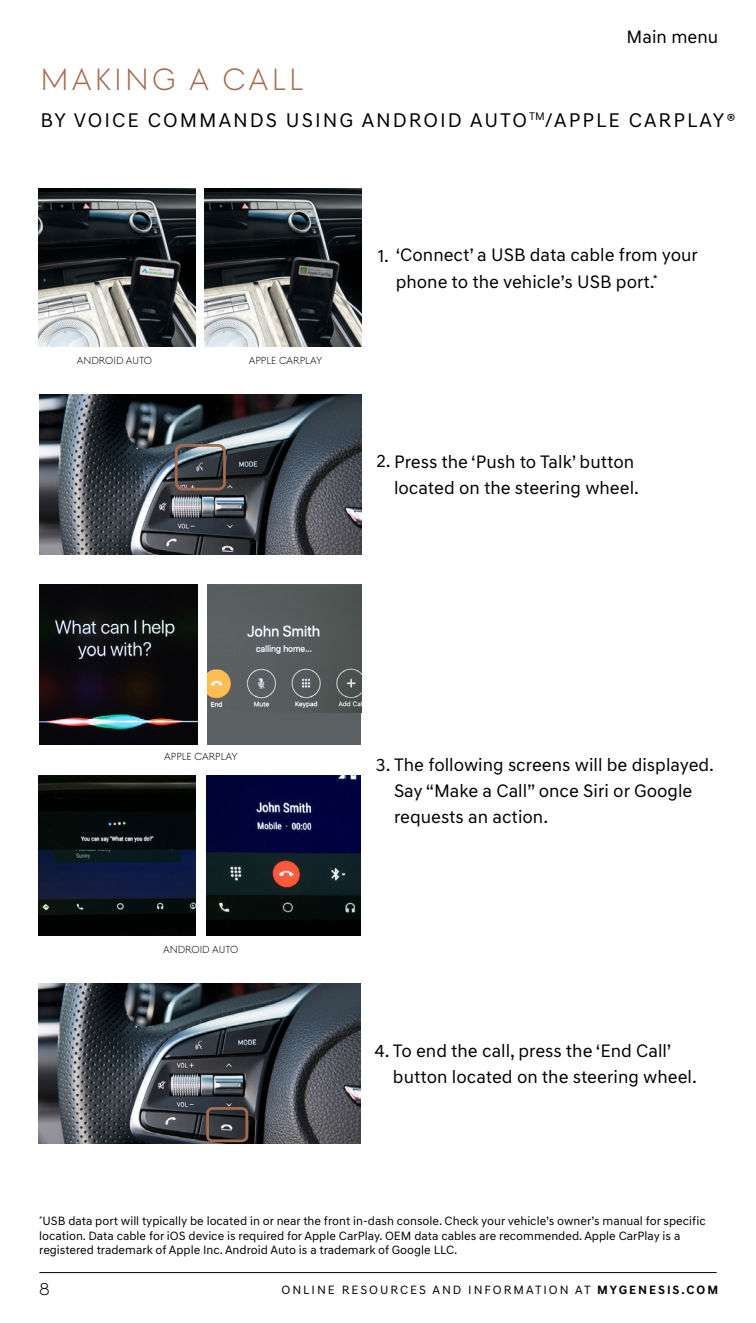
<style>
.page{position:relative;width:756px;height:1323px;background:#fff}
.page>*{position:absolute;margin:0;border:0;box-sizing:border-box;transform-origin:0 0}
.t1{font:300 31.5px "Genesis Sans Head";letter-spacing:.1em;color:#a36b4f}
.t2{font:20.12px "Hyundai Sans Text";letter-spacing:.1em;color:#000}
.t3{font:18.38px/26.2px "Genesis Sans Text";color:#000}
.t4{font:300 17.5px "Genesis Sans Head";color:#000}
.t5{font:12.25px/14.7px "Genesis Sans Text";color:#000}
.t6{font:12.25px "Genesis Sans Text";letter-spacing:.16em;color:#000}
.t7{font:300 10.5px "Genesis Sans Head";color:#000}
.s1{font-size:19.25px}
.s2{font-weight:700}
</style>
<div class="page">
<hr style="left:40px;top:1272px;width:676px;height:1px;background:#000">
<img style="left:39px;top:395px;width:322px;height:159px">
<div style="left:175px;top:444px;width:51px;height:47px;border:3px solid #a36b4f;border-radius:6px"></div>
<img style="left:39px;top:585px;width:158px;height:160px">
<div style="left:207px;top:585px;width:154px;height:160px;background:#5b6063"></div>
<img style="left:207px;top:585px;width:154px;height:127px">
<img style="left:38px;top:776px;width:158px;height:159px">
<img style="left:206px;top:776px;width:154px;height:159px">
<img style="left:38px;top:984px;width:322px;height:159px">
<div style="left:206px;top:1107px;width:42px;height:35px;border:3px solid #a36b4f;border-radius:5px"></div>
<img style="left:204px;top:189px;width:158px;height:157px">
<img style="left:38px;top:189px;width:158px;height:157px">
<h1 class="t1" style="left:40px;top:62px;width:265px">MAKING A CALL</h1>
<h3 class="t3" style="left:627px;top:23px;width:93px">Main menu</h3>
<h2 class="t2" style="left:40px;top:108px;width:697px">BY VOICE COMMANDS USING ANDROID AUTO<sup>TM</sup>/APPLE CARPLAY<span class="s1">®</span></h2>
<h3 class="t3" style="left:378px;top:242px;width:322px">1. ‘Connect’ a USB data cable from your</h3>
<p class="t7" style="left:77px;top:354px;width:63px">AN DROI D AUTO</p>
<p class="t7" style="left:249px;top:354px;width:13px">APPLE</p>
<p class="t7" style="left:279px;top:354px;width:45px">CARPLAY</p>
<h3 class="t3" style="left:396px;top:268px;width:263px">phone to the vehicle’s USB port.<sup>*</sup></h3>
<h3 class="t3" style="left:376px;top:449px;width:264px;text-align:right">2. Press the ‘Push to Talk’ button located on the steering wheel.</h3>
<p class="t7" style="left:164px;top:750px;width:13px">APPLE</p>
<p class="t7" style="left:194px;top:750px;width:45px">CARPLAY</p>
<p class="t7" style="left:163px;top:943px;width:63px">AN DROI D AUTO</p>
<h3 class="t3" style="left:394px;top:751px;width:322px;text-indent:-18px">3. The following screens will be displayed.<br>Say “Make a Call” once Siri or Google requests an action.</h3>
<h3 class="t3" style="left:393px;top:1038px;width:305px;text-indent:-18px">4. To end the call, press the ‘End Call’ button located on the steering wheel.</h3>
<p class="t5" style="left:39px;top:1213px;width:668px"><sup>*</sup>USB data port will typically be located in or near the front in-dash console. Check your vehicle’s owner’s manual for specific location. Data cable for iOS device is required for Apple CarPlay. OEM data cables are recommended. Apple CarPlay is a registered trademark of Apple Inc. Android Auto is a trademark of Google LLC.</p>
<h3 class="t4" style="left:39px;top:1279px;width:12px">8</h3>
<p class="t6" style="left:282px;top:1282px;width:438px">ONLINE RESOURCES AND INFORMATION AT <span class="s2">MYGENESIS.COM</span></p>
</div>
